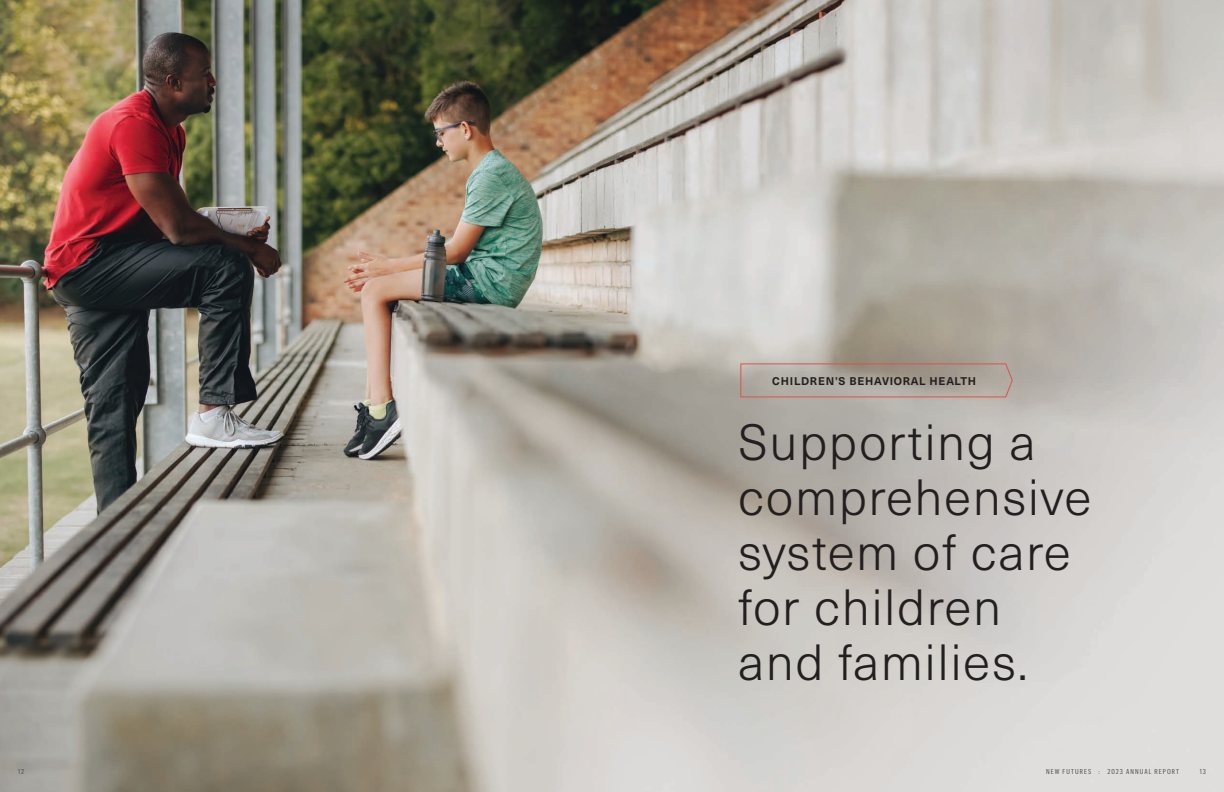
<style>
.page{position:relative;width:1224px;height:792px;background:#fff}
.page>*{position:absolute;margin:0;border:0;box-sizing:border-box;transform-origin:0 0}
.t1{font:300 50px/55px "Neue Haas Unica W1 G";letter-spacing:.03em;color:#231f20}
.t2{font:700 11px "Neue Haas Unica W1 G";letter-spacing:.07em;color:#231f20}
.t3{font:7px "Graphik Cond";letter-spacing:.15em;color:#4b4c4d}
</style>
<div class="page">
<img style="left:0;top:0;width:1224px;height:792px">
<svg style="left:740px;top:363px;width:274px;height:35px;background:#afa198"></svg>
<p class="t2" style="left:772px;top:372px;width:205px">CHILDREN’S BEHAVIORAL HEALTH</p>
<p class="t1" style="left:738px;top:412px;width:355px">Supporting a comprehensive system of care for children and families.</p>
<p class="t3" style="left:18px;top:767px;width:8px">12</p>
<p class="t3" style="left:1046px;top:767px;width:134px">NEW FUTURES : 2023 ANNUAL REPORT</p>
<p class="t3" style="left:1200px;top:767px;width:8px">13</p>
</div>
